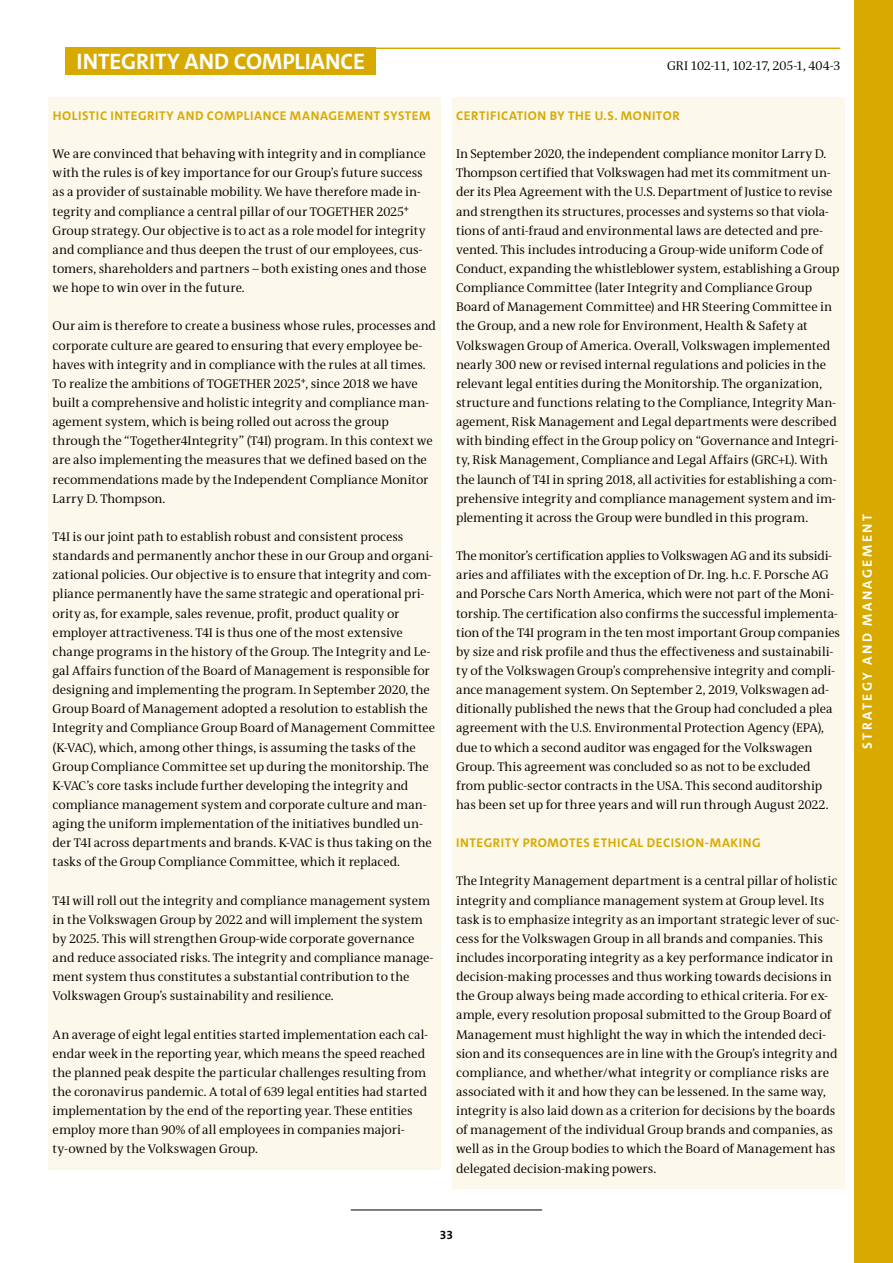
<style>
.page{position:relative;width:893px;height:1263px;background:#fff}
.page>*{position:absolute;margin:0;border:0;box-sizing:border-box;transform-origin:0 0}
.t1{font:700 22.5px "VWAG The Sans";color:#fff}
.t2{font:700 13.5px "VWAG The Sans";letter-spacing:.175em;color:#fff}
.t3{font:12.75px/19.2px "VWAG The Antiqua";color:#000}
.t4{font:700 12.75px "VWAG The Sans";letter-spacing:.045em;color:#d8aa00}
.t5{font:700 12px "VWAG The Sans";color:#000}
</style>
<div class="page">
<div style="left:66px;top:48px;width:310px;height:27px;background:#d8aa00"></div>
<hr style="left:95px;top:48px;width:745px;height:1px;background:#d8aa00">
<div style="left:48px;top:98px;width:393px;height:38px;background:#fcf8eb"></div>
<div style="left:48px;top:136px;width:393px;height:172px;background:#fcf8eb"></div>
<div style="left:48px;top:308px;width:393px;height:211px;background:#fcf8eb"></div>
<div style="left:48px;top:519px;width:393px;height:363px;background:#fcf8eb"></div>
<div style="left:48px;top:882px;width:393px;height:134px;background:#fcf8eb"></div>
<div style="left:48px;top:1016px;width:393px;height:153px;background:#fcf8eb"></div>
<div style="left:452px;top:98px;width:393px;height:38px;background:#fcf8eb"></div>
<div style="left:452px;top:136px;width:393px;height:402px;background:#fcf8eb"></div>
<div style="left:452px;top:538px;width:393px;height:287px;background:#fcf8eb"></div>
<div style="left:452px;top:825px;width:393px;height:38px;background:#fcf8eb"></div>
<div style="left:452px;top:863px;width:393px;height:325px;background:#fcf8eb"></div>
<hr style="left:351px;top:1209px;width:191px;height:1px;background:#000">
<div style="left:855px;top:0;width:38px;height:1263px;background:#d8aa00"></div>
<h1 class="t1" style="left:77px;top:47px;width:290px">INTEGRITY AND COMPLIANCE</h1>
<p class="t4" style="left:53px;top:107px;width:379px">HOLISTIC INTEGRITY AND COMPLIANCE MANAGEMENT SYSTEM</p>
<p class="t3" style="left:53px;top:144px;width:375px">We are convinced that behaving with integrity and in compliance with the rules is of key importance for our Group’s future success as a provider of sustainable mobility. We have therefore made in&shy;tegrity and compliance a central pillar of our TOGETHER 2025+ Group strategy. Our objective is to act as a role model for integrity and compliance and thus deepen the trust of our employees, cus&shy;tomers, shareholders and partners – both existing ones and those we hope to win over in the future.</p>
<p class="t3" style="left:53px;top:317px;width:385px">Our aim is therefore to create a business whose rules, processes and corporate culture are geared to ensuring that every employee be&shy;haves with integrity and in compliance with the rules at all times.<br>To realize the ambitions of TOGETHER 2025+, since 2018 we have built a comprehensive and holistic integrity and compliance man&shy;agement system, which is being rolled out across the group through the “Together4Integrity” (T4I) program. In this context we are also implementing the measures that we defined based on the recommendations made by the Independent Compliance Monitor Larry D. Thompson.</p>
<p class="t3" style="left:53px;top:527px;width:384px">T4I is our joint path to establish robust and consistent process standards and permanently anchor these in our Group and organi&shy;zational policies. Our objective is to ensure that integrity and com&shy;pliance permanently have the same strategic and operational pri&shy;ority as, for example, sales revenue, profit, product quality or employer attractiveness. T4I is thus one of the most extensive change programs in the history of the Group. The Integrity and Le&shy;gal Affairs function of the Board of Management is responsible for designing and implementing the program. In September 2020, the Group Board of Management adopted a resolution to establish the Integrity and Compliance Group Board of Management Committee (K-VAC), which, among other things, is assuming the tasks of the Group Compliance Committee set up during the monitorship. The K-VAC’s core tasks include further developing the integrity and compliance management system and corporate culture and man&shy;aging the uniform implementation of the initiatives bundled un&shy;der T4I across departments and brands. K-VAC is thus taking on the tasks of the Group Compliance Committee, which it replaced.</p>
<p class="t3" style="left:53px;top:891px;width:382px">T4I will roll out the integrity and compliance management system in the Volkswagen Group by 2022 and will implement the system by 2025. This will strengthen Group-wide corporate governance and reduce associated risks. The integrity and compliance manage&shy;ment system thus constitutes a substantial contribution to the Volkswagen Group’s sustainability and resilience.</p>
<p class="t3" style="left:53px;top:1025px;width:377px">An average of eight legal entities started implementation each cal&shy;endar week in the reporting year, which means the speed reached the planned peak despite the particular challenges resulting from the coronavirus pandemic. A total of 639 legal entities had started implementation by the end of the reporting year. These entities employ more than 90% of all employees in companies majori&shy;ty-owned by the Volkswagen Group.</p>
<p class="t3" style="left:667px;top:56px;width:175px">GRI 102-11, 102-17, 205-1, 404-3</p>
<p class="t4" style="left:456px;top:107px;width:225px">CERTIFICATION BY THE U.S. MONITOR</p>
<p class="t3" style="left:456px;top:144px;width:385px">In September 2020, the independent compliance monitor Larry D.<br>Thompson certified that Volkswagen had met its commitment un&shy;der its Plea Agreement with the U.S. Department of Justice to revise and strengthen its structures, processes and systems so that viola&shy;tions of anti-fraud and environmental laws are detected and pre&shy;vented. This includes introducing a Group-wide uniform Code of Conduct, expanding the whistleblower system, establishing a Group Compliance Committee (later Integrity and Compliance Group Board of Management Committee) and HR Steering Committee in the Group, and a new role for Environment, Health &amp; Safety at Volkswagen Group of America. Overall, Volkswagen implemented nearly 300 new or revised internal regulations and policies in the relevant legal entities during the Monitorship. The organization, structure and functions relating to the Compliance, Integrity Man&shy;agement, Risk Management and Legal departments were described with binding effect in the Group policy on “Governance and Integri&shy;ty, Risk Management, Compliance and Legal Affairs (GRC+L). With the launch of T4I in spring 2018, all activities for establishing a com&shy;prehensive integrity and compliance management system and im&shy;plementing it across the Group were bundled in this program.</p>
<p class="t3" style="left:456px;top:546px;width:386px">The monitor’s certification applies to Volkswagen AG and its subsidi&shy;aries and affiliates with the exception of Dr. Ing. h.c. F. Porsche AG and Porsche Cars North America, which were not part of the Moni&shy;torship. The certification also confirms the successful implementa&shy;tion of the T4I program in the ten most important Group companies by size and risk profile and thus the effectiveness and sustainabili&shy;ty of the Volkswagen Group’s comprehensive integrity and compli&shy;ance management system. On September 2, 2019, Volkswagen ad&shy;ditionally published the news that the Group had concluded a plea agreement with the U.S. Environmental Protection Agency (EPA), due to which a second auditor was engaged for the Volkswagen Group. This agreement was concluded so as not to be excluded from public-sector contracts in the USA. This second auditorship has been set up for three years and will run through August 2022.</p>
<p class="t4" style="left:456px;top:835px;width:306px">INTEGRITY PROMOTES ETHICAL DECISION-MAKING</p>
<p class="t3" style="left:456px;top:872px;width:385px">The Integrity Management department is a central pillar of holistic integrity and compliance management system at Group level. Its task is to emphasize integrity as an important strategic lever of suc&shy;cess for the Volkswagen Group in all brands and companies. This includes incorporating integrity as a key performance indicator in decision-making processes and thus working towards decisions in the Group always being made according to ethical criteria. For ex&shy;ample, every resolution proposal submitted to the Group Board of Management must highlight the way in which the intended deci&shy;sion and its consequences are in line with the Group’s integrity and compliance, and whether/what integrity or compliance risks are associated with it and how they can be lessened. In the same way, integrity is also laid down as a criterion for decisions by the boards of management of the individual Group brands and companies, as well as in the Group bodies to which the Board of Management has delegated decision-making powers.</p>
<p class="t5" style="left:440px;top:1227px;width:15px">33</p>
<p class="t2" style="left:858px;top:749px;width:236px;rotate:-90deg">STRATEGY AND MANAGEMENT</p>
</div>
